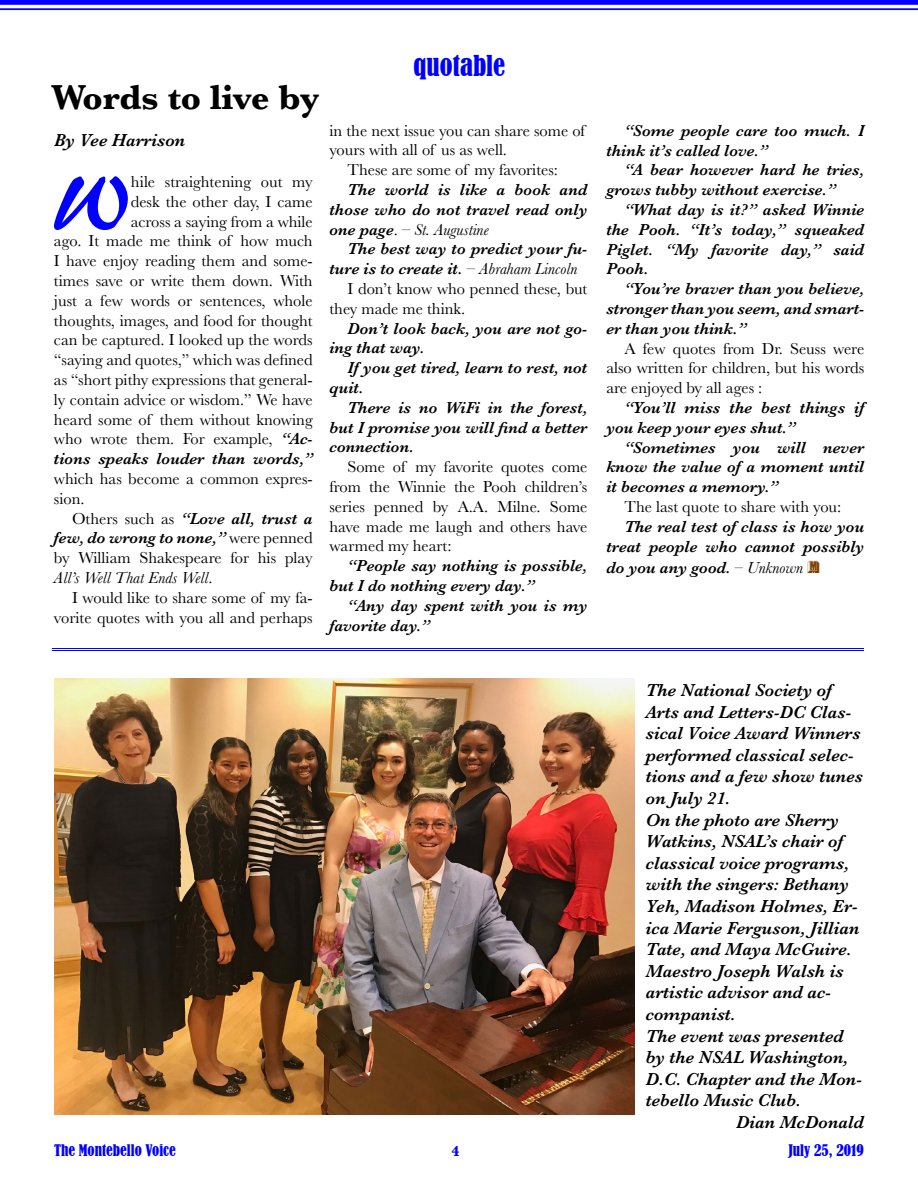
<style>
.page{position:relative;width:918px;height:1188px;background:#fff}
.page>*{position:absolute;margin:0;border:0;box-sizing:border-box;transform-origin:0 0}
.t1{font:74.1px "Palette D";color:#00f}
.t2{font:700 36px "Baskerville";letter-spacing:-.01em;color:#000}
.t3{font:condensed 27px "Bernard";color:#00f}
.t4{font:italic 600 18px "Baskerville";color:#000}
.t5{font:16.5px/19.8px "Baskerville";color:#000;text-align:justify}
.t6{font:italic 600 16.5px/19.8px "Baskerville";color:#000}
.t7{font:condensed 15px "Bernard";color:#00f}
.t8{font:700 15px "Baskerville";color:#00f}
.s1{font-weight:600;font-style:italic}
.s2{font-style:italic}
.s3{font-weight:400;font-style:normal}
.s4{font-weight:400}
.s5{font-family:"Buxom D";font-weight:400;font-style:normal;font-size:18px;color:#804000}
</style>
<div class="page">
<div style="left:0;top:0;width:918px;height:5px;background:#00f"></div>
<hr style="left:0;top:8px;width:918px;height:2px;background:#00f">
<img style="left:54px;top:678px;width:581px;height:436px">
<hr style="left:52px;top:648px;width:812px;height:1px;background:#00f">
<hr style="left:52px;top:650px;width:812px;height:1px;background:#00f">
<h2 class="t2" style="left:52px;top:72px;width:269px">Words to live by</h2>
<h3 class="t3" style="left:413px;top:50px;width:93px">quotable</h3>
<p class="t4" style="left:54px;top:128px;width:133px">By Vee Harrison</p>
<h1 class="t1" style="left:54px;top:157px;width:77px">W</h1>
<p class="t5" style="left:54px;top:172px;width:260px;text-align:right">hile straightening out my<br>desk the other day, I came<br>across a saying from a while<br>ago. It made me think of how much I have enjoy reading them and some&shy;times save or write them down. With just a few words or sentences, whole thoughts, images, and food for thought can be captured. I looked up the words “saying and quotes,” which was defined as “short pithy expressions that general&shy;ly contain advice or wisdom.” We have heard some of them without knowing who wrote them. For example, <span class="s1">“Ac&shy;tions speaks louder than words,”</span></p>
<p class="t5" style="left:54px;top:469px;width:260px">which has become a common expres&shy;sion.</p>
<p class="t5" style="left:54px;top:509px;width:260px;text-indent:18px">Others such as <span class="s1">“Love all, trust a few, do wrong to none,”</span> were penned by William Shakespeare for his play <span class="s2">All’s Well That Ends Well</span>.</p>
<p class="t5" style="left:54px;top:588px;width:260px;text-align:right">I would like to share some of my fa&shy;vorite quotes with you all and perhaps</p>
<p class="t5" style="left:329px;top:121px;width:257px">in the next issue you can share some of</p>
<p class="t5" style="left:329px;top:140px;width:179px">yours with all of us as well.</p>
<p class="t5" style="left:347px;top:160px;width:212px">These are some of my favorites:</p>
<p class="t6" style="left:329px;top:180px;width:260px;text-align:justify;text-indent:18px">The world is like a book and those who do not travel read only one page<span class="s3">. –</span> <span class="s4">St. Augustine</span></p>
<p class="t6" style="left:347px;top:239px;width:242px">The best way to predict your fu-</p>
<p class="t6" style="left:329px;top:259px;width:250px">ture is to create it. <span class="s3">–</span> <span class="s4">Abraham Lincoln</span></p>
<p class="t5" style="left:347px;top:279px;width:242px">I don’t know who penned these, but</p>
<p class="t5" style="left:329px;top:299px;width:137px">they made me think.</p>
<p class="t6" style="left:329px;top:318px;width:259px;text-indent:18px">Don’t look back, you are not go&shy;ing that way.</p>
<p class="t6" style="left:329px;top:358px;width:260px;text-indent:18px">If you get tired, learn to rest, not quit.</p>
<p class="t6" style="left:329px;top:398px;width:260px;text-align:justify;text-indent:18px">There is no WiFi in the forest, but I promise you will find a better connection.</p>
<p class="t5" style="left:329px;top:457px;width:260px;text-indent:18px">Some of my favorite quotes come from the Winnie the Pooh children’s series penned by A.A. Milne. Some have made me laugh and others have warmed my heart:</p>
<p class="t6" style="left:329px;top:556px;width:260px;text-indent:18px">“People say nothing is possible, but I do nothing every day.”</p>
<p class="t6" style="left:329px;top:596px;width:259px;text-indent:18px">“Any day spent with you is my favorite day.”</p>
<p class="t6" style="left:606px;top:121px;width:259px;text-indent:18px">“Some people care too much. I think it’s called love.”</p>
<p class="t6" style="left:606px;top:160px;width:259px;text-indent:18px">“A bear however hard he tries, grows tubby without exercise.”</p>
<p class="t6" style="left:606px;top:200px;width:260px;text-align:justify;text-indent:18px">“What day is it?” asked Winnie the Pooh. “It’s today,” squeaked Piglet. “My favorite day,” said Pooh.</p>
<p class="t6" style="left:606px;top:279px;width:260px;text-align:justify;text-indent:18px">“You’re braver than you believe, stronger than you seem, and smart&shy;er than you think.”</p>
<p class="t5" style="left:606px;top:339px;width:260px;text-indent:18px">A few quotes from Dr. Seuss were also written for children, but his words are enjoyed by all ages :</p>
<p class="t6" style="left:606px;top:398px;width:260px;text-indent:18px">“You’ll miss the best things if you keep your eyes shut.”</p>
<p class="t6" style="left:606px;top:437px;width:259px;text-align:justify;text-indent:18px">“Sometimes you will never know the value of a moment until it becomes a memory.”</p>
<p class="t5" style="left:624px;top:497px;width:218px">The last quote to share with you:</p>
<p class="t6" style="left:606px;top:517px;width:260px;text-align:right">The real test of class is how you treat people who cannot possibly</p>
<p class="t6" style="left:606px;top:558px;width:215px">do you any good. <span class="s3">–</span> <span class="s4">Unknown</span> <span class="s5">M</span></p>
<p class="t4" style="left:646px;top:678px;width:187px">The National Society of</p>
<p class="t4" style="left:646px;top:700px;width:207px">Arts and Letters-DC Clas-</p>
<p class="t4" style="left:646px;top:721px;width:216px">sical Voice Award Winners</p>
<p class="t4" style="left:646px;top:743px;width:209px">performed classical selec-</p>
<p class="t4" style="left:646px;top:764px;width:219px">tions and a few show tunes</p>
<p class="t4" style="left:646px;top:786px;width:86px">on July 21.</p>
<p class="t4" style="left:646px;top:808px;width:195px">On the photo are Sherry</p>
<p class="t4" style="left:646px;top:829px;width:199px">Watkins, NSAL’s chair of</p>
<p class="t4" style="left:646px;top:851px;width:205px">classical voice programs,</p>
<p class="t4" style="left:646px;top:872px;width:205px">with the singers: Bethany</p>
<p class="t4" style="left:646px;top:894px;width:213px">Yeh, Madison Holmes, Er-</p>
<p class="t4" style="left:646px;top:916px;width:215px">ica Marie Ferguson, Jillian</p>
<p class="t4" style="left:646px;top:937px;width:207px">Tate, and Maya McGuire.</p>
<p class="t4" style="left:646px;top:959px;width:199px">Maestro Joseph Walsh is</p>
<p class="t4" style="left:646px;top:980px;width:187px">artistic advisor and ac-</p>
<p class="t4" style="left:646px;top:1002px;width:91px">companist.</p>
<p class="t4" style="left:646px;top:1024px;width:199px">The event was presented</p>
<p class="t4" style="left:646px;top:1045px;width:204px">by the NSAL Washington,</p>
<p class="t4" style="left:646px;top:1067px;width:218px">D.C. Chapter and the Mon-</p>
<p class="t4" style="left:646px;top:1088px;width:157px">tebello Music Club.</p>
<p class="t4" style="left:736px;top:1110px;width:129px">Dian McDonald</p>
<p class="t7" style="left:54px;top:1141px;width:123px">The Montebello Voice</p>
<p class="t8" style="left:452px;top:1140px;width:10px">4</p>
<p class="t7" style="left:788px;top:1141px;width:77px">July 25, 2019</p>
</div>
